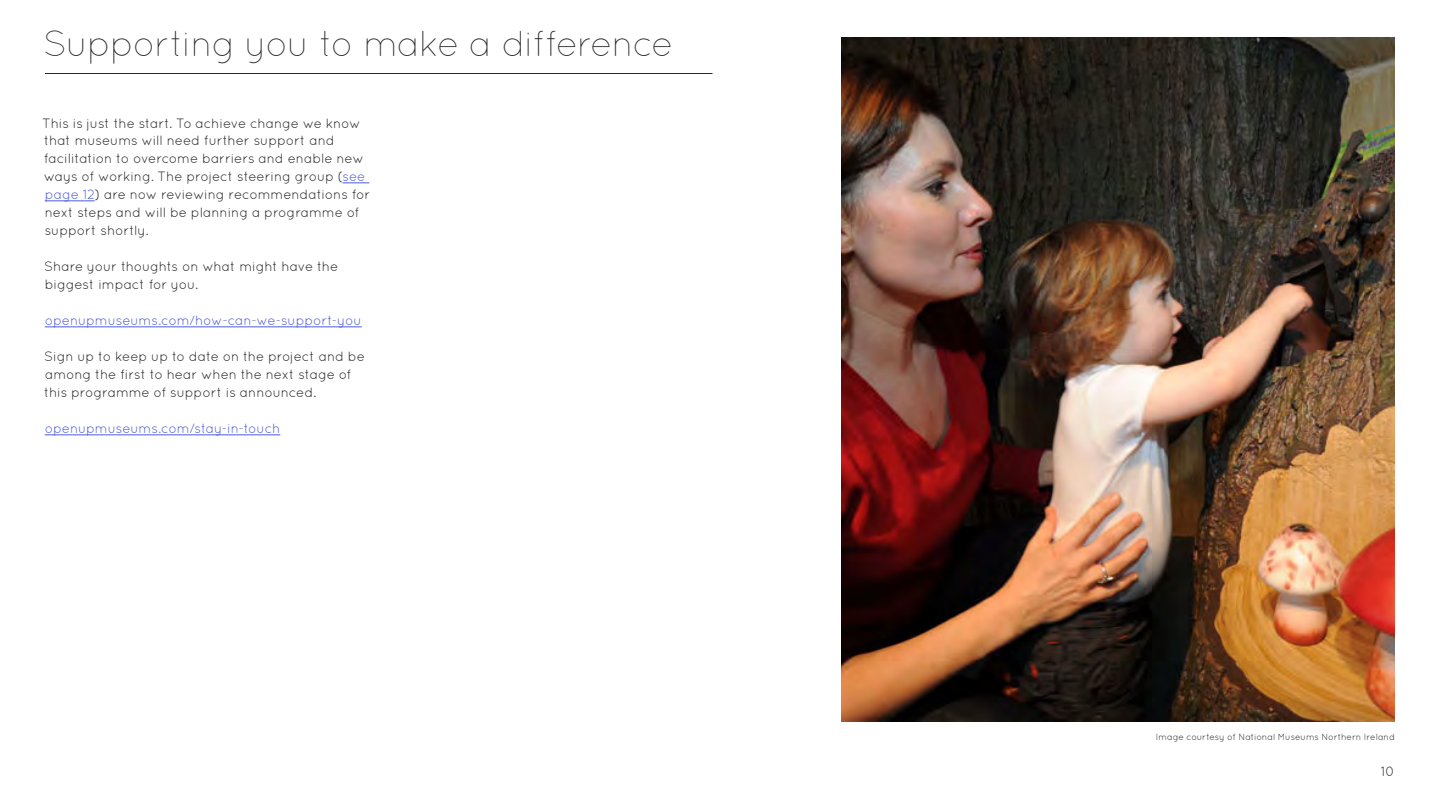
<style>
.page{position:relative;width:1440px;height:810px;background:#fff}
.page>*{position:absolute;margin:0;border:0;box-sizing:border-box;transform-origin:0 0}
.t1{font:300 36px "Quicksand";letter-spacing:-.025em;color:#282828}
.t2{font:13.5px/18px "Quicksand";letter-spacing:-.01em;color:#282828}
.t3{font:13.5px "Quicksand";letter-spacing:-.01em;color:#4f5cd6}
.t4{font:9px "Quicksand";letter-spacing:-.005em;color:#282828}
.s1{color:#4f5cd6}
</style>
<div class="page">
<hr style="left:45px;top:73px;width:667px;height:1px;background:#282828">
<svg style="left:342px;top:183px;width:27px;height:1px"></svg>
<hr style="left:45px;top:201px;width:50px;height:1px;background:#4f5cd6">
<hr style="left:45px;top:327px;width:317px;height:1px;background:#4f5cd6">
<hr style="left:45px;top:435px;width:235px;height:1px;background:#4f5cd6">
<img style="left:841px;top:38px;width:554px;height:683px">
<h1 class="t1" style="left:43px;top:22px;width:632px">Supporting you to make a difference</h1>
<p class="t2" style="left:42px;top:114px;width:330px">This is just the start. To achieve change we know that museums will need further support and facilitation to overcome barriers and enable new ways of working. The project steering group (<span class="s1">see page 12</span>) are now reviewing recommendations for next steps and will be planning a programme of support shortly.</p>
<p class="t2" style="left:44px;top:258px;width:296px">Share your thoughts on what might have the biggest impact for you.</p>
<p class="t3" style="left:45px;top:313px;width:319px">openupmuseums.com/how-can-we-support-you</p>
<p class="t2" style="left:44px;top:348px;width:322px">Sign up to keep up to date on the project and be among the first to hear when the next stage of this programme of support is announced.</p>
<p class="t3" style="left:45px;top:421px;width:237px">openupmuseums.com/stay-in-touch</p>
<p class="t4" style="left:1156px;top:731px;width:241px">Image courtesy of National Museums Northern Ireland</p>
<p class="t2" style="left:1381px;top:762px;width:16px">10</p>
</div>
